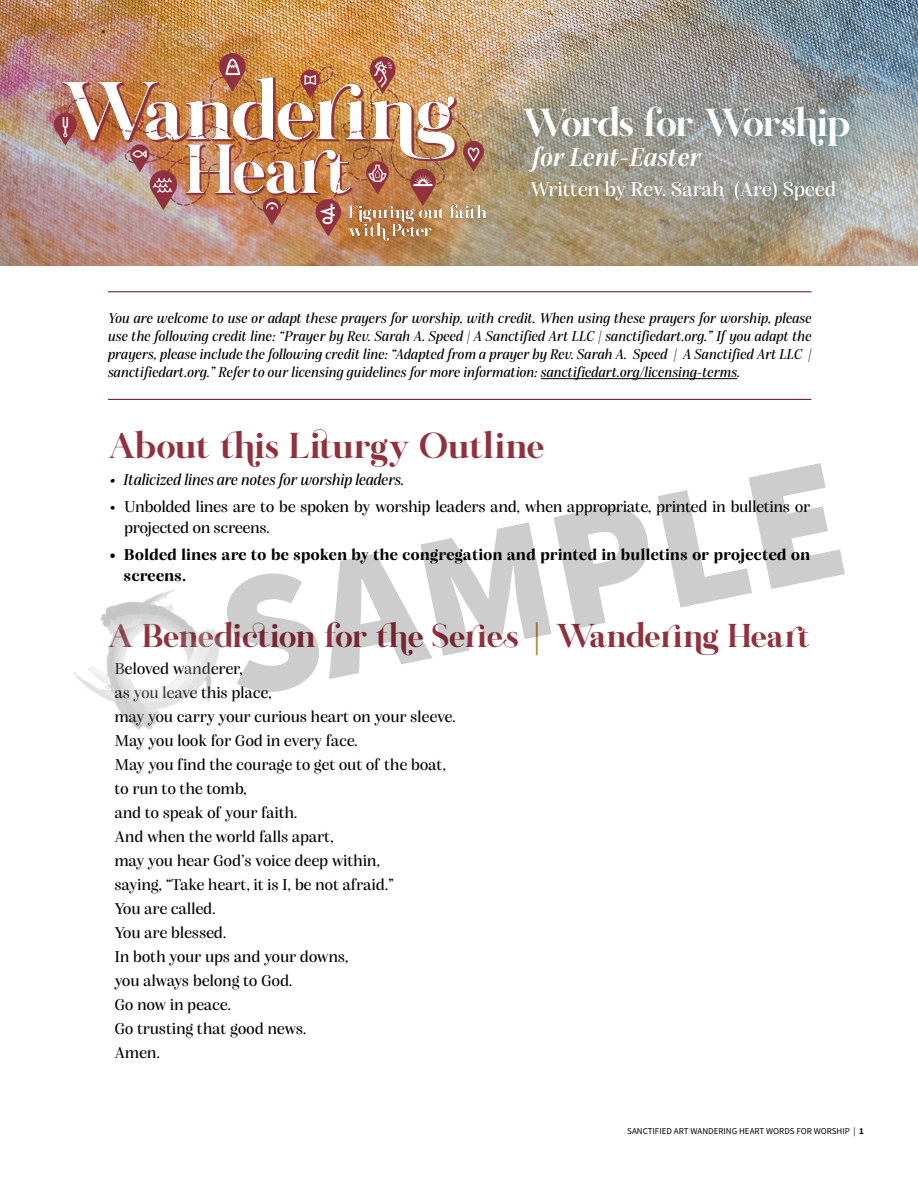
<style>
.page{position:relative;width:918px;height:1188px;background:#fff}
.page>*{position:absolute;margin:0;border:0;box-sizing:border-box;transform-origin:0 0}
.t1{font:900 174.9px "Source Sans Pro";color:#000}
.t2{font:39px "Dolge Serif Font";letter-spacing:-.03em;color:#fff}
.t3{font:36px "Dolge Serif Font";color:#91313e}
.t4{font:33px "Dolge Serif Font";letter-spacing:.005em;color:#91313e}
.t5{font:italic 600 27px "Alga";letter-spacing:.02em;color:#fff}
.t6{font:500 21px "Alga";letter-spacing:.02em;color:#fff}
.t7{font:500 16.5px/24px "Alga";letter-spacing:.02em;color:#000}
.t8{font:700 16.5px/21px "Alga";letter-spacing:.03em;color:#000}
.t9{font:italic 500 16.5px "Alga";letter-spacing:.01em;color:#000}
.t10{font:italic 500 15px/18px "Alga";letter-spacing:.02em;color:#000;text-align:justify}
.t11{font:9px "Source Sans Pro";color:#000}
.s1{color:#bb8033}
.s2{font-weight:700}
</style>
<div class="page">
<img style="left:0;top:0;width:918px;height:266px">
<img style="left:54px;top:54px;width:441px;height:187px">
<div style="left:503px;top:85px;width:368px;height:135px;background:#30524e;opacity:.75"></div>
<hr style="left:541px;top:378px;width:196px;height:1px;background:#000">
<hr style="left:108px;top:399px;width:704px;height:1px;background:#5e0c15">
<hr style="left:108px;top:292px;width:704px;height:1px;background:#5e0c15">
<img style="left:73px;top:589px;width:148px;height:141px">
<h2 class="t2" style="left:521px;top:100px;width:330px">Words for Worship</h2>
<h3 class="t5" style="left:532px;top:141px;width:170px">for Lent-Easter</h3>
<p class="t6" style="left:531px;top:177px;width:307px">Written by Rev. Sarah (Are) Speed</p>
<p class="t10" style="left:108px;top:309px;width:705px">You are welcome to use or adapt these prayers for worship, with credit. When using these prayers for worship, please use the following credit line: “Prayer by Rev. Sarah A. Speed | A Sanctified Art LLC | sanctifiedart.org.” If you adapt the prayers, please include the following credit line: “Adapted from a prayer by Rev. Sarah A. Speed | A Sanctified Art LLC | sanctifiedart.org.” Refer to our licensing guidelines for more information: sanctifiedart.org/licensing-terms.</p>
<h3 class="t3" style="left:108px;top:425px;width:437px">About this Liturgy Outline</h3>
<p class="t9" style="left:108px;top:470px;width:298px">• Italicized lines are notes for worship leaders.</p>
<p class="t7" style="left:124px;top:495px;width:687px;line-height:21px;text-indent:-16px">• Unbolded lines are to be spoken by worship leaders and, when appropriate, printed in bulletins or projected on screens.</p>
<p class="t8" style="left:124px;top:543px;width:688px;text-indent:-16px">• Bolded lines are to be spoken by the congregation and printed in bulletins or projected on screens.</p>
<h1 class="t1" style="left:199px;top:520px;width:634px;rotate:-11deg">SAMPLE</h1>
<h3 class="t4" style="left:108px;top:616px;width:704px">A Benediction for the Series <span class="s1">|</span> Wandering Heart</h3>
<p class="t7" style="left:115px;top:656px;width:342px">Beloved wanderer,<br>as you leave this place,<br>may you carry your curious heart on your sleeve.<br>May you look for God in every face.<br>May you find the courage to get out of the boat, to run to the tomb,<br>and to speak of your faith.<br>And when the world falls apart,<br>may you hear God’s voice deep within,<br>saying, “Take heart, it is I, be not afraid.”<br>You are called.<br>You are blessed.<br>In both your ups and your downs,<br>you always belong to God.<br>Go now in peace.<br>Go trusting that good news.<br>Amen.</p>
<p class="t11" style="left:627px;top:1125px;width:238px">SANCTIFIED ART WANDERING HEART WORDS FOR WORSHIP | <span class="s2">1</span></p>
</div>
